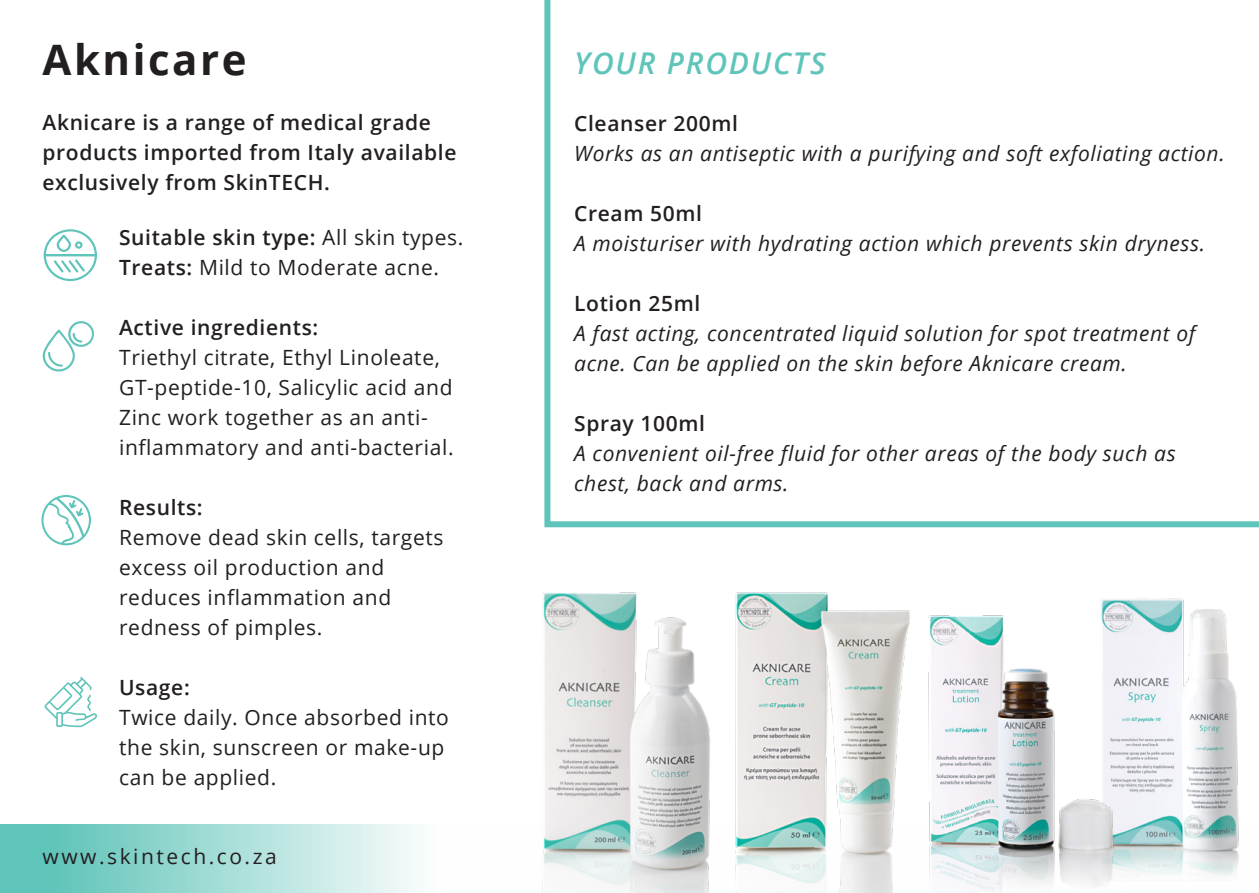
<style>
.page{position:relative;width:1259px;height:893px;background:#fff}
.page>*{position:absolute;margin:0;border:0;box-sizing:border-box;transform-origin:0 0}
.t1{font:700 42px "Open Sans";letter-spacing:.06em;color:#231f20}
.t2{font:italic 600 30px "Open Sans";letter-spacing:.06em;color:#5fc4b9}
.t3{font:21px/30px "Open Sans";letter-spacing:.03em;color:#231f20}
.t4{font:italic 21px/30px "Open Sans";letter-spacing:.03em;color:#231f20}
.t5{font:600 21px/30px "Open Sans";letter-spacing:.03em;color:#231f20}
.t6{font:21px "Open Sans";letter-spacing:.12em;color:#231f20}
.s1{font-weight:400}
.s2{font-weight:600}
</style>
<div class="page">
<img style="left:735px;top:592px;width:175px;height:233px">
<img style="left:1100px;top:598px;width:139px;height:227px">
<svg style="left:0;top:825px;width:1239px;height:68px"></svg>
<img style="left:915px;top:604px;width:225px;height:289px">
<img style="left:535px;top:592px;width:182px;height:301px">
<svg style="left:41px;top:495px;width:50px;height:50px"></svg>
<svg style="left:44px;top:229px;width:53px;height:52px"></svg>
<svg style="left:43px;top:321px;width:51px;height:50px"></svg>
<svg style="left:45px;top:677px;width:52px;height:50px"></svg>
<svg style="left:544px;top:0;width:715px;height:528px"></svg>
<p class="t1" style="left:43px;top:30px;width:205px">Aknicare</p>
<p class="t2" style="left:574px;top:43px;width:253px">YOUR PRODUCTS</p>
<p class="t5" style="left:574px;top:108px;width:165px">Cleanser 200ml</p>
<p class="t4" style="left:574px;top:138px;width:652px">Works as an antiseptic with a purifying and soft exfoliating action.</p>
<p class="t5" style="left:574px;top:198px;width:129px">Cream 50ml</p>
<p class="t4" style="left:574px;top:228px;width:632px">A moisturiser with hydrating action which prevents skin dryness.</p>
<p class="t5" style="left:574px;top:288px;width:128px">Lotion 25ml</p>
<p class="t4" style="left:574px;top:318px;width:623px">A fast acting, concentrated liquid solution for spot treatment of acne. Can be applied on the skin before Aknicare cream.</p>
<p class="t5" style="left:574px;top:408px;width:132px">Spray 100ml</p>
<p class="t4" style="left:574px;top:438px;width:603px">A convenient oil-free fluid for other areas of the body such as chest, back and arms.</p>
<p class="t5" style="left:43px;top:107px;width:415px">Aknicare is a range of medical grade products imported from Italy available exclusively from SkinTECH.</p>
<p class="t5" style="left:119px;top:222px;width:346px">Suitable skin type: <span class="s1">All skin types.</span></p>
<p class="t3" style="left:119px;top:252px;width:321px"><span class="s2">Treats:</span> Mild to Moderate acne.</p>
<p class="t5" style="left:119px;top:312px;width:201px">Active ingredients:</p>
<p class="t3" style="left:119px;top:342px;width:336px">Triethyl citrate, Ethyl Linoleate, GT-peptide-10, Salicylic acid and Zinc work together as an anti&shy;inflammatory and anti-bacterial.</p>
<p class="t5" style="left:119px;top:492px;width:85px">Results:</p>
<p class="t3" style="left:119px;top:522px;width:326px">Remove dead skin cells, targets excess oil production and reduces inflammation and redness of pimples.</p>
<p class="t5" style="left:119px;top:672px;width:72px">Usage:</p>
<p class="t3" style="left:119px;top:702px;width:331px">Twice daily. Once absorbed into the skin, sunscreen or make-up can be applied.</p>
<p class="t6" style="left:43px;top:842px;width:236px">www.skintech.co.za</p>
</div>
